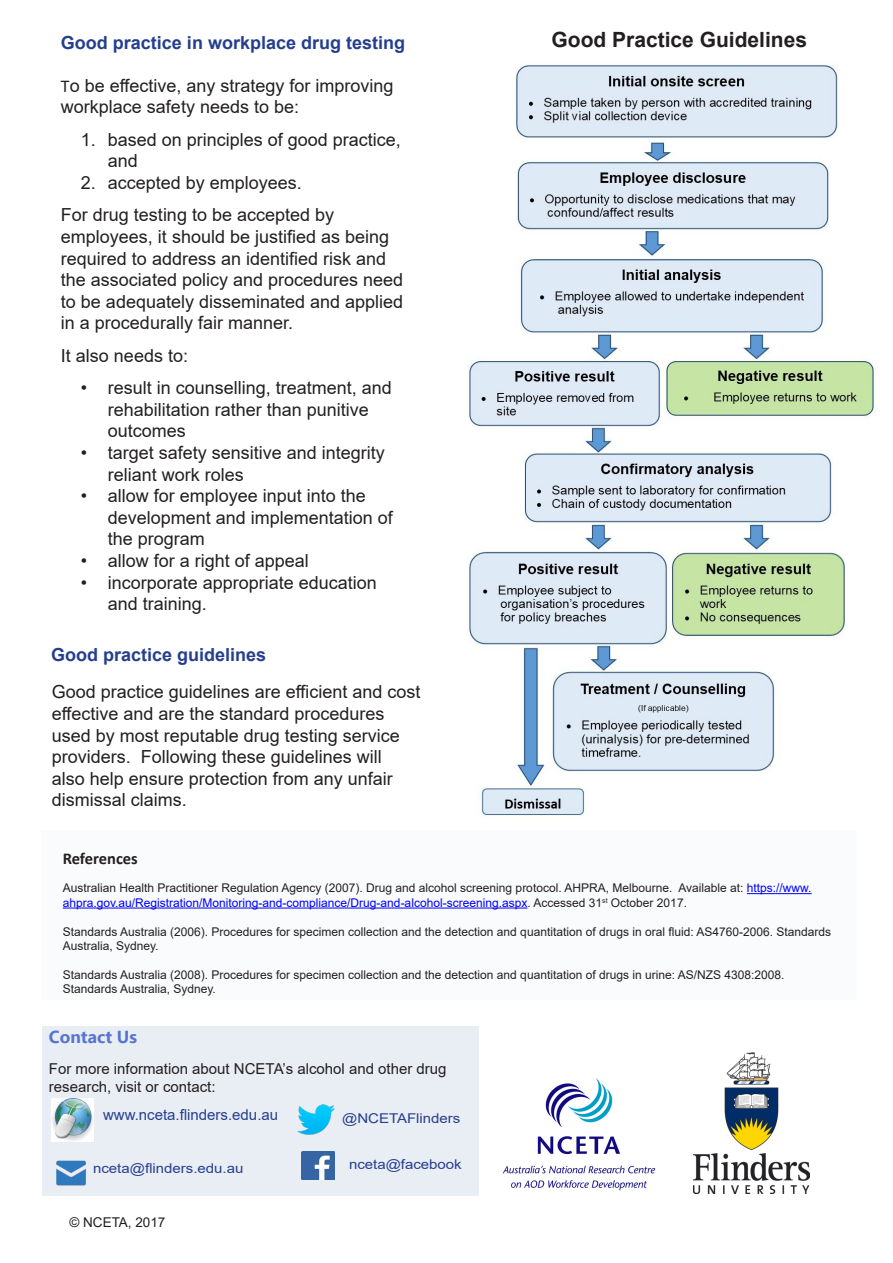
<style>
.page{position:relative;width:893px;height:1263px;background:#fff}
.page>*{position:absolute;margin:0;border:0;box-sizing:border-box;transform-origin:0 0}
.t1{font:700 21px "Arial";color:#231f20}
.t2{font:18px/21.6px "Arial";color:#231f20}
.t3{font:700 18px "Arial";color:#253f8e}
.Important_point{font:700 17.4px "Ebrima";color:#5775cf}
.t4{font:700 16.5px "Calibri";color:#231f20}
.t5{font:15px/18px "Arial";color:#231f20}
.t6{font:15px "Arial";color:#253f8e}
.t7{font:13.5px "Arial";color:#253f8e;scale:1.11 1}
.t8{font:13.5px "Arial";color:#231f20}
.t9{font:12px/14.4px "Arial";color:#231f20}
.s1{font-family:"Calibri"}
.s2{color:#00f}
</style>
<div class="page">
<img style="left:693px;top:1053px;width:116px;height:141px">
<img style="left:503px;top:1078px;width:153px;height:113px">
<div style="left:43px;top:1026px;width:436px;height:169px;background:#e9edf4"></div>
<img style="left:56px;top:1160px;width:30px;height:26px">
<img style="left:301px;top:1151px;width:33px;height:28px">
<img style="left:297px;top:1104px;width:38px;height:31px">
<img style="left:51px;top:1099px;width:43px;height:42px">
<div style="left:41px;top:830px;width:816px;height:170px;background:#fafbfd"></div>
<hr style="left:747px;top:893px;width:65px;height:1px;background:#00f">
<hr style="left:63px;top:907px;width:464px;height:1px;background:#00f">
<img style="left:467px;top:64px;width:409px;height:752px">
<p class="t3" style="left:61px;top:30px;width:346px">Good practice in workplace drug testing</p>
<p class="t2" style="left:61px;top:75px;width:334px"><span class="s1">T</span>o be effective, any strategy for improving workplace safety needs to be:</p>
<p class="t2" style="left:108px;top:129px;width:295px;text-indent:-27px">1. based on principles of good practice, and</p>
<p class="t2" style="left:81px;top:172px;width:223px">2. accepted by employees.</p>
<p class="t2" style="left:61px;top:204px;width:344px">For drug testing to be accepted by employees, it should be justified as being required to address an identified risk and the associated policy and procedures need to be adequately disseminated and applied in a procedurally fair manner.</p>
<p class="t2" style="left:61px;top:345px;width:129px">It also needs to:</p>
<p class="t2" style="left:108px;top:377px;width:286px;text-indent:-27px">• result in counselling, treatment, and rehabilitation rather than punitive outcomes</p>
<p class="t2" style="left:108px;top:442px;width:279px;text-indent:-27px">• target safety sensitive and integrity reliant work roles</p>
<p class="t2" style="left:108px;top:485px;width:287px;text-indent:-27px">• allow for employee input into the development and implementation of the program</p>
<p class="t2" style="left:81px;top:550px;width:230px">• allow for a right of appeal</p>
<p class="t2" style="left:108px;top:571px;width:271px;text-indent:-27px">• incorporate appropriate education and training.</p>
<p class="t3" style="left:51px;top:641px;width:217px">Good practice guidelines</p>
<p class="t2" style="left:52px;top:681px;width:370px">Good practice guidelines are efficient and cost effective and are the standard procedures used by most reputable drug testing service providers. Following these guidelines will<br>also help ensure protection from any unfair dismissal claims.</p>
<p class="t1" style="left:551px;top:25px;width:257px">Good Practice Guidelines</p>
<p class="t4" style="left:63px;top:846px;width:77px">References</p>
<p class="t9" style="left:63px;top:881px;width:750px">Australian Health Practitioner Regulation Agency (2007). Drug and alcohol screening protocol. AHPRA, Melbourne. Available at: <span class="s2">https://www. ahpra.gov.au/Registration/Monitoring-and-compliance/Drug-and-alcohol-screening.aspx</span>. Accessed 31<sup>st</sup> October 2017.</p>
<p class="t9" style="left:63px;top:924px;width:770px">Standards Australia (2006). Procedures for specimen collection and the detection and quantitation of drugs in oral fluid: AS4760-2006. Standards<br>Australia, Sydney.</p>
<p class="t9" style="left:63px;top:967px;width:723px">Standards Australia (2008). Procedures for specimen collection and the detection and quantitation of drugs in urine: AS/NZS 4308:2008.<br>Standards Australia, Sydney.</p>
<p class="Important_point" style="left:49px;top:1024px;width:90px">Contact Us</p>
<p class="t5" style="left:49px;top:1059px;width:399px">For more information about NCETA’s alcohol and other drug research, visit or contact:</p>
<p class="t6" style="left:103px;top:1104px;width:177px">www.nceta.flinders.edu.au</p>
<p class="t7" style="left:342px;top:1109px;width:108px">@NCETAFlinders</p>
<p class="t7" style="left:93px;top:1158px;width:137px">nceta@flinders.edu.au</p>
<p class="t7" style="left:349px;top:1154px;width:103px">nceta@facebook</p>
<p class="t8" style="left:69px;top:1213px;width:97px">© NCETA, 2017</p>
</div>
